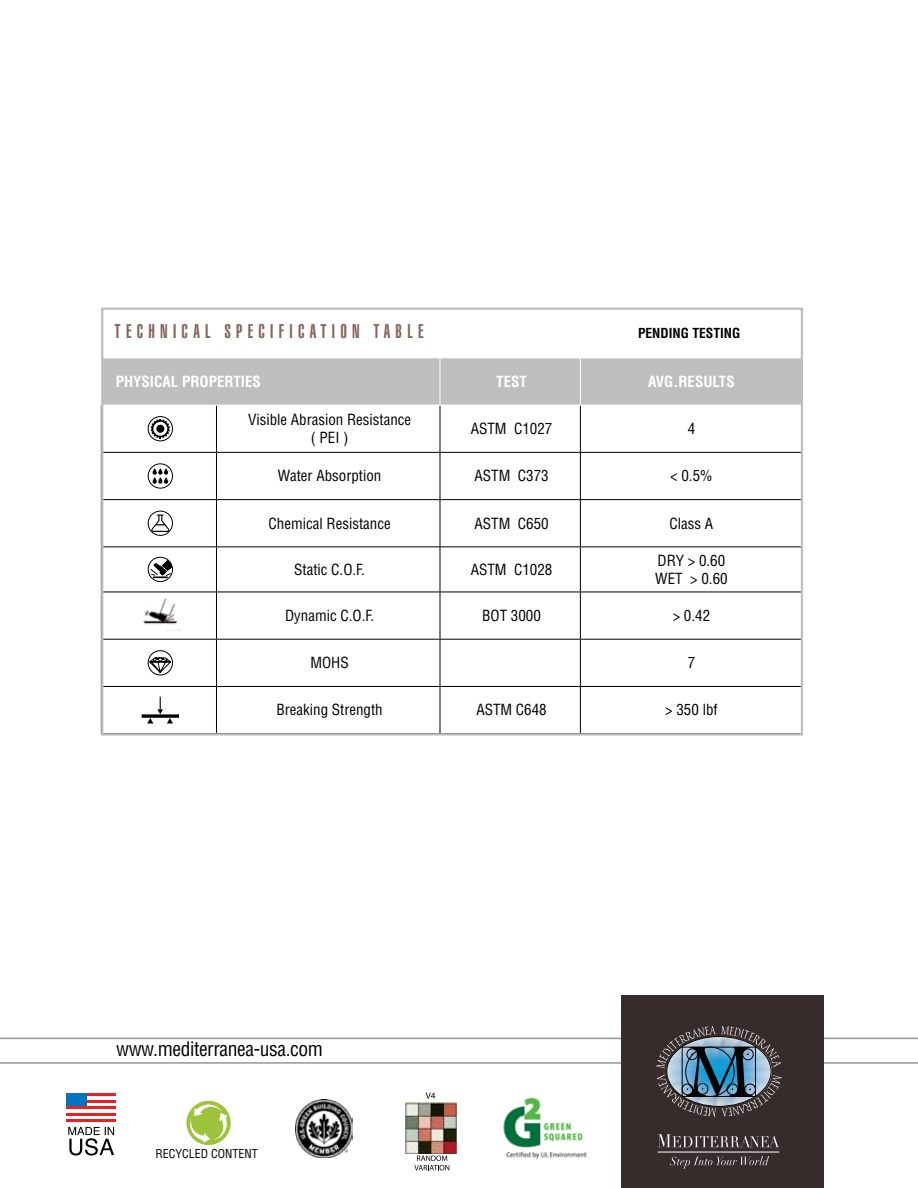
<style>
.page{position:relative;width:918px;height:1188px;background:#fff}
.page>*{position:absolute;margin:0;border:0;box-sizing:border-box;transform-origin:0 0}
.t1{font:19.5px "Helvetica LT Std Ultra Comp";color:#876760}
.t2{font:condensed 19.5px "Helvetica LT Std";letter-spacing:-.02em;color:#000}
.t3{font:condensed 15px/18px "Helvetica LT Std";color:#000;text-align:center}
.t4{font:700 condensed 15px "Helvetica LT Std";color:#fff}
.t5{font:700 condensed 13.5px "Helvetica LT Std";color:#000}
.t6{font:condensed 12px "Helvetica LT Std";color:#000}
</style>
<div class="page">
<div style="left:66px;top:1094px;width:20px;height:12px;background:#0074be"></div>
<hr style="left:66px;top:1119px;width:50px;height:3px;background:#ed1d24">
<hr style="left:66px;top:1113px;width:50px;height:2px;background:#ed1d24">
<hr style="left:66px;top:1106px;width:50px;height:3px;background:#ed1d24">
<hr style="left:87px;top:1100px;width:29px;height:2px;background:#ed1d24">
<hr style="left:87px;top:1094px;width:29px;height:2px;background:#ed1d24">
<svg style="left:68px;top:1127px;width:46px;height:29px"></svg>
<hr style="left:0;top:1038px;width:918px;height:1px;background:#939598">
<hr style="left:0;top:1062px;width:918px;height:2px;background:#939598">
<div style="left:621px;top:996px;width:203px;height:192px;background:#372b2b"></div>
<svg style="left:670px;top:1156px;width:99px;height:13px"></svg>
<hr style="left:658px;top:1152px;width:121px;height:1px;background:#fff">
<svg style="left:658px;top:1134px;width:121px;height:13px"></svg>
<img style="left:656px;top:1026px;width:126px;height:91px">
<img style="left:405px;top:1092px;width:52px;height:79px">
<svg style="left:186px;top:1101px;width:45px;height:44px"></svg>
<svg style="left:188px;top:1104px;width:40px;height:39px"></svg>
<svg style="left:104px;top:406px;width:696px;height:327px"></svg>
<div style="left:104px;top:358px;width:696px;height:47px;background:#bcbec0"></div>
<hr style="left:216px;top:405px;width:1px;height:47px;background:#000">
<hr style="left:440px;top:405px;width:1px;height:47px;background:#000">
<hr style="left:580px;top:405px;width:1px;height:47px;background:#000">
<hr style="left:101px;top:452px;width:115px;height:1px;background:#000">
<hr style="left:216px;top:452px;width:224px;height:1px;background:#000">
<hr style="left:216px;top:453px;width:1px;height:46px;background:#000">
<hr style="left:440px;top:452px;width:140px;height:1px;background:#000">
<hr style="left:440px;top:453px;width:1px;height:46px;background:#000">
<hr style="left:580px;top:452px;width:223px;height:1px;background:#000">
<hr style="left:580px;top:453px;width:1px;height:46px;background:#000">
<hr style="left:101px;top:499px;width:115px;height:1px;background:#000">
<hr style="left:216px;top:499px;width:224px;height:1px;background:#000">
<hr style="left:216px;top:500px;width:1px;height:46px;background:#000">
<hr style="left:440px;top:499px;width:140px;height:1px;background:#000">
<hr style="left:440px;top:500px;width:1px;height:46px;background:#000">
<hr style="left:580px;top:499px;width:223px;height:1px;background:#000">
<hr style="left:580px;top:500px;width:1px;height:46px;background:#000">
<hr style="left:101px;top:546px;width:115px;height:1px;background:#000">
<hr style="left:216px;top:546px;width:224px;height:1px;background:#000">
<hr style="left:216px;top:547px;width:1px;height:45px;background:#000">
<hr style="left:440px;top:546px;width:140px;height:1px;background:#000">
<hr style="left:440px;top:547px;width:1px;height:45px;background:#000">
<hr style="left:580px;top:546px;width:223px;height:1px;background:#000">
<hr style="left:580px;top:547px;width:1px;height:45px;background:#000">
<hr style="left:101px;top:592px;width:115px;height:1px;background:#000">
<hr style="left:216px;top:592px;width:224px;height:1px;background:#000">
<hr style="left:216px;top:592px;width:1px;height:47px;background:#000">
<hr style="left:440px;top:592px;width:140px;height:1px;background:#000">
<hr style="left:440px;top:592px;width:1px;height:47px;background:#000">
<hr style="left:580px;top:592px;width:223px;height:1px;background:#000">
<hr style="left:580px;top:592px;width:1px;height:47px;background:#000">
<hr style="left:101px;top:639px;width:115px;height:1px;background:#000">
<hr style="left:216px;top:639px;width:224px;height:1px;background:#000">
<hr style="left:216px;top:640px;width:1px;height:46px;background:#000">
<hr style="left:440px;top:639px;width:140px;height:1px;background:#000">
<hr style="left:440px;top:640px;width:1px;height:46px;background:#000">
<hr style="left:580px;top:639px;width:223px;height:1px;background:#000">
<hr style="left:580px;top:640px;width:1px;height:46px;background:#000">
<hr style="left:101px;top:686px;width:115px;height:1px;background:#000">
<hr style="left:216px;top:686px;width:224px;height:1px;background:#000">
<hr style="left:216px;top:687px;width:1px;height:46px;background:#000">
<hr style="left:440px;top:686px;width:140px;height:1px;background:#000">
<hr style="left:440px;top:687px;width:1px;height:46px;background:#000">
<hr style="left:580px;top:686px;width:223px;height:1px;background:#000">
<hr style="left:580px;top:687px;width:1px;height:46px;background:#000">
<hr style="left:440px;top:358px;width:1px;height:47px;background:#fff">
<hr style="left:580px;top:358px;width:1px;height:47px;background:#fff">
<hr style="left:216px;top:405px;width:224px;height:1px;background:#fff">
<hr style="left:440px;top:405px;width:140px;height:1px;background:#fff">
<hr style="left:580px;top:405px;width:223px;height:1px;background:#fff">
<svg style="left:151px;top:419px;width:19px;height:19px"></svg>
<svg style="left:153px;top:421px;width:15px;height:16px"></svg>
<div style="left:152px;top:420px;width:17px;height:17px;border:2px solid #000;border-radius:50%"></div>
<div style="left:156px;top:425px;width:8px;height:8px;background:#000;border-radius:50%"></div>
<div style="left:148px;top:416px;width:25px;height:25px;border:1px solid #000;border-radius:50%"></div>
<div style="left:148px;top:464px;width:25px;height:24px;border:1px solid #000;border-radius:50%"></div>
<svg style="left:152px;top:468px;width:16px;height:16px"></svg>
<div style="left:148px;top:511px;width:25px;height:25px;border:1px solid #000;border-radius:50%"></div>
<svg style="left:151px;top:514px;width:18px;height:18px"></svg>
<div style="left:148px;top:557px;width:25px;height:25px;border:1px solid #000;border-radius:50%"></div>
<svg style="left:150px;top:560px;width:22px;height:18px"></svg>
<img style="left:140px;top:595px;width:41px;height:41px">
<div style="left:148px;top:650px;width:25px;height:25px;border:1px solid #000;border-radius:50%"></div>
<svg style="left:149px;top:657px;width:23px;height:16px"></svg>
<svg style="left:147px;top:697px;width:26px;height:27px"></svg>
<svg style="left:142px;top:714px;width:37px;height:4px"></svg>
<div style="left:101px;top:308px;width:702px;height:428px;border:2px solid #bcbec0"></div>
<img style="left:296px;top:1100px;width:57px;height:57px">
<img style="left:503px;top:1097px;width:84px;height:63px">
<h1 class="t1" style="left:115px;top:320px;width:11px">TECH</h1>
<h1 class="t1" style="left:160px;top:320px;width:24px">N ICAL</h1>
<h1 class="t1" style="left:224px;top:320px;width:11px">SPECI</h1>
<h1 class="t1" style="left:279px;top:320px;width:22px">F ICATIO</h1>
<h1 class="t1" style="left:352px;top:320px;width:64px">N TA BLE</h1>
<p class="t4" style="left:116px;top:372px;width:147px">PHYSICAL PROPERTIES</p>
<p class="t4" style="left:496px;top:372px;width:32px">TEST</p>
<p class="t4" style="left:648px;top:372px;width:88px">AVG.RESULTS</p>
<p class="t3" style="left:248px;top:411px;width:165px">Visible Abrasion Resistance ( PEI )</p>
<p class="t3" style="left:471px;top:420px;width:83px">ASTM C1027</p>
<p class="t3" style="left:688px;top:420px;width:9px">4</p>
<p class="t3" style="left:278px;top:467px;width:105px">Water Absorption</p>
<p class="t3" style="left:474px;top:467px;width:76px">ASTM C373</p>
<p class="t3" style="left:670px;top:467px;width:44px">&lt; 0.5%</p>
<p class="t3" style="left:269px;top:514px;width:124px">Chemical Resistance</p>
<p class="t3" style="left:474px;top:514px;width:76px">ASTM C650</p>
<p class="t3" style="left:670px;top:514px;width:45px">Class A</p>
<p class="t3" style="left:294px;top:560px;width:72px">Static C.O.F.</p>
<p class="t3" style="left:471px;top:560px;width:83px">ASTM C1028</p>
<p class="t3" style="left:655px;top:551px;width:74px;text-align:left">DRY &gt; 0.60<br>WET &gt; 0.60</p>
<p class="t3" style="left:285px;top:606px;width:91px">Dynamic C.O.F.</p>
<p class="t3" style="left:482px;top:606px;width:60px">BOT 3000</p>
<p class="t3" style="left:673px;top:606px;width:39px">&gt; 0.42</p>
<p class="t3" style="left:310px;top:654px;width:40px">MOHS</p>
<p class="t3" style="left:688px;top:654px;width:9px">7</p>
<p class="t3" style="left:277px;top:701px;width:108px">Breaking Strength</p>
<p class="t3" style="left:476px;top:701px;width:72px">ASTM C648</p>
<p class="t3" style="left:665px;top:701px;width:54px">&gt; 350 lbf</p>
<p class="t5" style="left:638px;top:325px;width:104px">PENDING TESTING</p>
<h1 class="t2" style="left:116px;top:1037px;width:208px">www.mediterranea-usa.com</h1>
<p class="t6" style="left:155px;top:1146px;width:104px">RECYCLED CONTENT</p>
</div>
